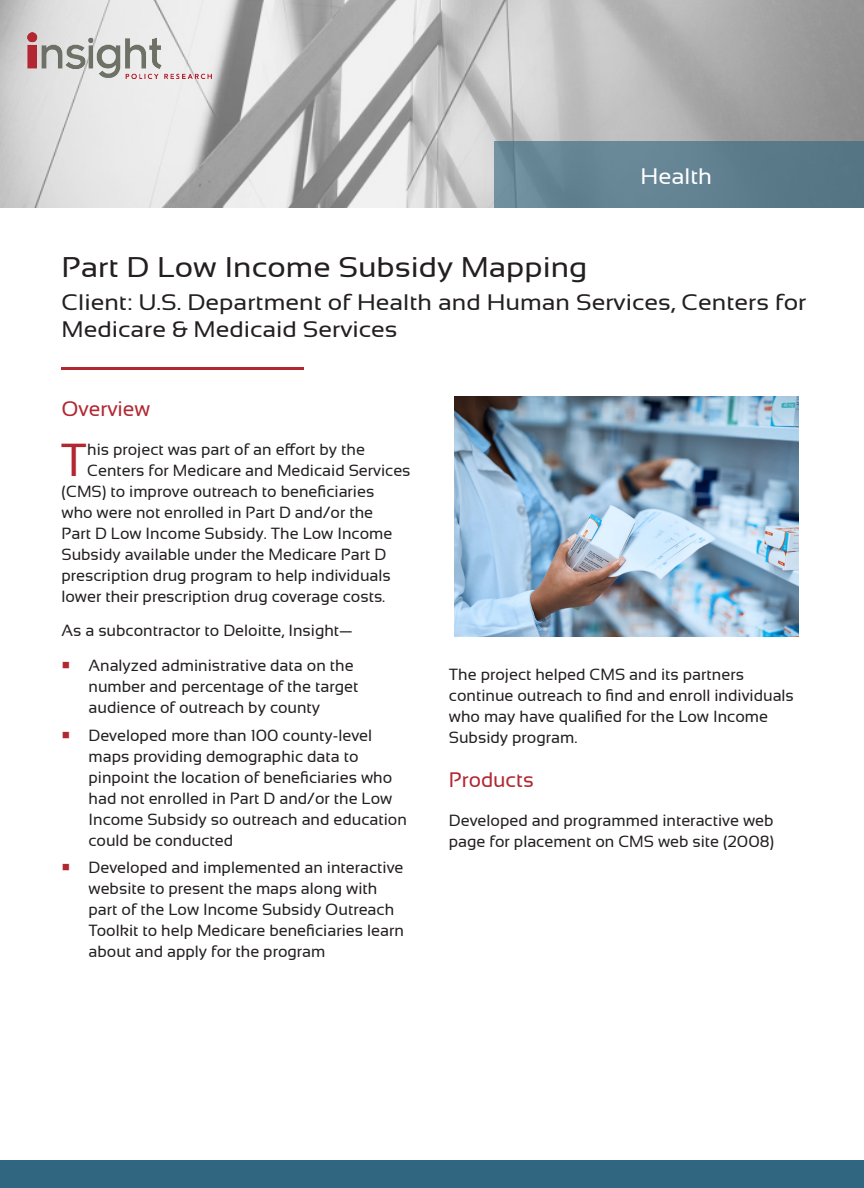
<style>
.page{position:relative;width:864px;height:1188px;background:#fff}
.page>*{position:absolute;margin:0;border:0;box-sizing:border-box;transform-origin:0 0}
.t1{font:46.35px "Sansation";color:#b12732}
.t2{font:28.5px "Sansation";color:#231f20;scale:1.1 1}
.t3{font:22.5px/27px "Sansation";color:#231f20;scale:1.1 1}
.t4{font:22.5px "Sansation";color:#fff;scale:1.05 1}
.t5{font:21px "Sansation";color:#b12732}
.t6{font:16.2px/21px "Sansation";color:#231f20}
.s1{color:#b12732}
</style>
<div class="page">
<div style="left:0;top:1161px;width:864px;height:27px;background:#316681"></div>
<img style="left:0;top:0;width:864px;height:207px">
<div style="left:495px;top:141px;width:369px;height:66px;background:linear-gradient(to right,#6d8d9d,#557585)"></div>
<hr style="left:62px;top:368px;width:242px;height:2px;background:#b12732">
<img style="left:27px;top:32px;width:184px;height:46px">
<img style="left:455px;top:397px;width:344px;height:240px">
<h3 class="t4" style="left:640px;top:164px;width:70px">Health</h3>
<h2 class="t2" style="left:62px;top:251px;width:480px">Part D Low Income Subsidy Mapping</h2>
<h3 class="t3" style="left:62px;top:289px;width:679px">Client: U.S. Department of Health and Human Services, Centers for<br>Medicare &amp; Medicaid Services</h3>
<p class="t5" style="left:62px;top:397px;width:90px">Overview</p>
<h1 class="t1" style="left:60px;top:434px;width:28px">T</h1>
<p class="t6" style="left:87px;top:439px;width:279px">his project was part of an effort by the</p>
<p class="t6" style="left:87px;top:460px;width:325px">Centers for Medicare and Medicaid Services</p>
<p class="t6" style="left:62px;top:481px;width:314px">(CMS) to improve outreach to beneficiaries</p>
<p class="t6" style="left:62px;top:502px;width:313px">who were not enrolled in Part D and/or the</p>
<p class="t6" style="left:62px;top:523px;width:332px">Part D Low Income Subsidy. The Low Income</p>
<p class="t6" style="left:62px;top:544px;width:326px">Subsidy available under the Medicare Part D</p>
<p class="t6" style="left:62px;top:565px;width:331px">prescription drug program to help individuals</p>
<p class="t6" style="left:62px;top:586px;width:325px">lower their prescription drug coverage costs.</p>
<p class="t6" style="left:62px;top:620px;width:293px">As a subcontractor to Deloitte, Insight—</p>
<p class="t6" style="left:89px;top:655px;width:271px;text-indent:-27px"><span class="s1">○</span> Analyzed administrative data on the number and percentage of the target audience of outreach by county</p>
<p class="t6" style="left:89px;top:725px;width:320px;text-indent:-27px"><span class="s1">○</span> Developed more than 100 county-level maps providing demographic data to pinpoint the location of beneficiaries who had not enrolled in Part D and/or the Low Income Subsidy so outreach and education could be conducted</p>
<p class="t6" style="left:89px;top:857px;width:317px;text-indent:-27px"><span class="s1">○</span> Developed and implemented an interactive website to present the maps along with part of the Low Income Subsidy Outreach Toolkit to help Medicare beneficiaries learn about and apply for the program</p>
<p class="t6" style="left:449px;top:664px;width:347px">The project helped CMS and its partners continue outreach to find and enroll individuals who may have qualified for the Low Income Subsidy program.</p>
<p class="t5" style="left:449px;top:768px;width:86px">Products</p>
<p class="t6" style="left:449px;top:809px;width:327px">Developed and programmed interactive web page for placement on CMS web site (2008)</p>
</div>
